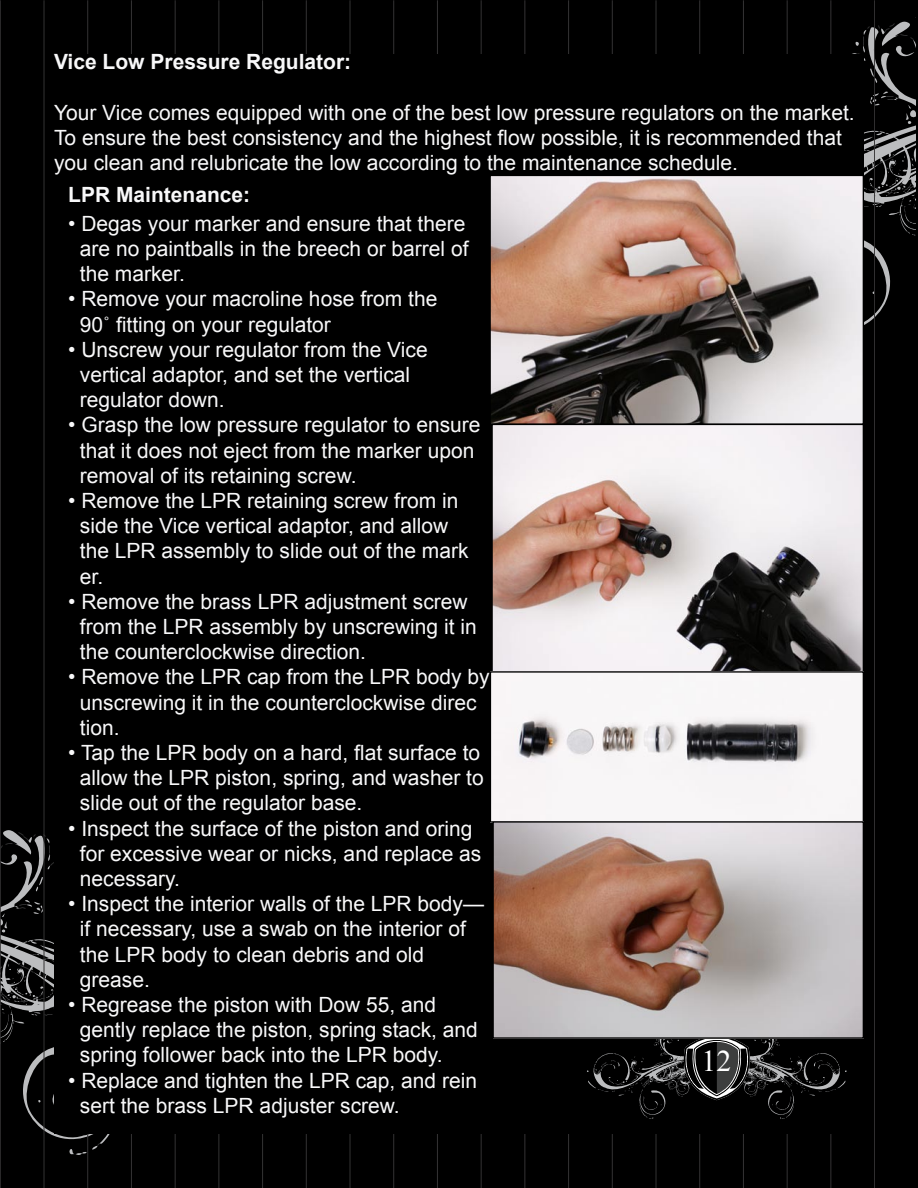
<style>
.page{position:relative;width:918px;height:1188px;background:#000}
.page>*{position:absolute;margin:0;border:0;box-sizing:border-box;transform-origin:0 0}
.t1{font:30px "Times New Roman";color:#fff}
.t2{font:21px/25.2px "Arial";color:#f8f8f9}
.t3{font:700 21px "Arial";color:#f8f8f9}
</style>
<div class="page">
<svg style="left:655px;top:0;width:260px;height:325px"></svg>
<svg style="left:1px;top:808px;width:218px;height:347px"></svg>
<hr style="left:0;top:0;width:1px;height:1188px;background:#343334">
<hr style="left:44px;top:0;width:1px;height:1188px;background:#343334">
<hr style="left:87px;top:0;width:1px;height:1188px;background:#343334">
<hr style="left:131px;top:0;width:1px;height:1188px;background:#343334">
<hr style="left:175px;top:0;width:1px;height:1188px;background:#343334">
<hr style="left:219px;top:0;width:1px;height:1188px;background:#343334">
<hr style="left:262px;top:0;width:1px;height:1188px;background:#343334">
<hr style="left:306px;top:0;width:1px;height:1188px;background:#343334">
<hr style="left:350px;top:0;width:1px;height:1188px;background:#343334">
<hr style="left:393px;top:0;width:1px;height:1188px;background:#343334">
<hr style="left:437px;top:0;width:1px;height:1188px;background:#343334">
<hr style="left:481px;top:0;width:1px;height:1188px;background:#343334">
<hr style="left:525px;top:0;width:1px;height:1188px;background:#343334">
<hr style="left:568px;top:0;width:1px;height:1188px;background:#343334">
<hr style="left:612px;top:0;width:1px;height:1188px;background:#343334">
<hr style="left:656px;top:0;width:1px;height:1188px;background:#343334">
<hr style="left:699px;top:0;width:1px;height:1188px;background:#343334">
<hr style="left:743px;top:0;width:1px;height:1188px;background:#343334">
<hr style="left:787px;top:0;width:1px;height:1188px;background:#343334">
<hr style="left:831px;top:0;width:1px;height:1188px;background:#343334">
<hr style="left:874px;top:0;width:1px;height:1188px;background:#343334">
<div style="left:54px;top:54px;width:810px;height:1080px;background:#000"></div>
<svg style="left:587px;top:1039px;width:260px;height:80px"></svg>
<img style="left:491px;top:177px;width:371px;height:246px">
<div style="left:489px;top:175px;width:375px;height:250px;border:1px solid #000"></div>
<img style="left:493px;top:426px;width:369px;height:245px">
<img style="left:492px;top:673px;width:370px;height:148px">
<div style="left:490px;top:671px;width:374px;height:152px;border:1px solid #000"></div>
<img style="left:494px;top:823px;width:368px;height:214px">
<div style="left:492px;top:821px;width:372px;height:218px;border:1px solid #000"></div>
<p class="t3" style="left:54px;top:48px;width:299px">Vice Low Pressure Regulator:</p>
<p class="t2" style="left:54px;top:100px;width:802px">Your Vice comes equipped with one of the best low pressure regulators on the market.<br>To ensure the best consistency and the highest flow possible, it is recommended that you clean and relubricate the low according to the maintenance schedule.</p>
<p class="t3" style="left:68px;top:181px;width:184px">LPR Maintenance:</p>
<p class="t2" style="left:80px;top:211px;width:390px;text-indent:-12px">• Degas your marker and ensure that there are no paintballs in the breech or barrel of the marker.</p>
<p class="t2" style="left:80px;top:287px;width:359px;text-indent:-12px">• Remove your macroline hose from the<br>90˚ fitting on your regulator</p>
<p class="t2" style="left:80px;top:337px;width:349px;text-indent:-12px">• Unscrew your regulator from the Vice vertical adaptor, and set the vertical regulator down.</p>
<p class="t2" style="left:80px;top:413px;width:402px;text-indent:-12px">• Grasp the low pressure regulator to ensure that it does not eject from the marker upon removal of its retaining screw.</p>
<p class="t2" style="left:80px;top:488px;width:390px;text-indent:-12px">• Remove the LPR retaining screw from in side the Vice vertical adaptor, and allow the LPR assembly to slide out of the mark er.</p>
<p class="t2" style="left:80px;top:589px;width:398px;text-indent:-12px">• Remove the brass LPR adjustment screw from the LPR assembly by unscrewing it in the counterclockwise direction.</p>
<p class="t2" style="left:80px;top:665px;width:411px;text-indent:-12px">• Remove the LPR cap from the LPR body by unscrewing it in the counterclockwise direc tion.</p>
<p class="t2" style="left:80px;top:740px;width:405px;text-indent:-12px">• Tap the LPR body on a hard, flat surface to allow the LPR piston, spring, and washer to slide out of the regulator base.</p>
<p class="t2" style="left:80px;top:816px;width:403px;text-indent:-12px">• Inspect the surface of the piston and oring for excessive wear or nicks, and replace as necessary.</p>
<p class="t2" style="left:80px;top:891px;width:406px;text-indent:-12px">• Inspect the interior walls of the LPR body— if necessary, use a swab on the interior of the LPR body to clean debris and old grease.</p>
<p class="t2" style="left:80px;top:992px;width:400px;text-indent:-12px">• Regrease the piston with Dow 55, and gently replace the piston, spring stack, and spring follower back into the LPR body.</p>
<p class="t2" style="left:80px;top:1068px;width:399px;text-indent:-12px">• Replace and tighten the LPR cap, and rein sert the brass LPR adjuster screw.</p>
<h1 class="t1" style="left:702px;top:1041px;width:30px">12</h1>
</div>
